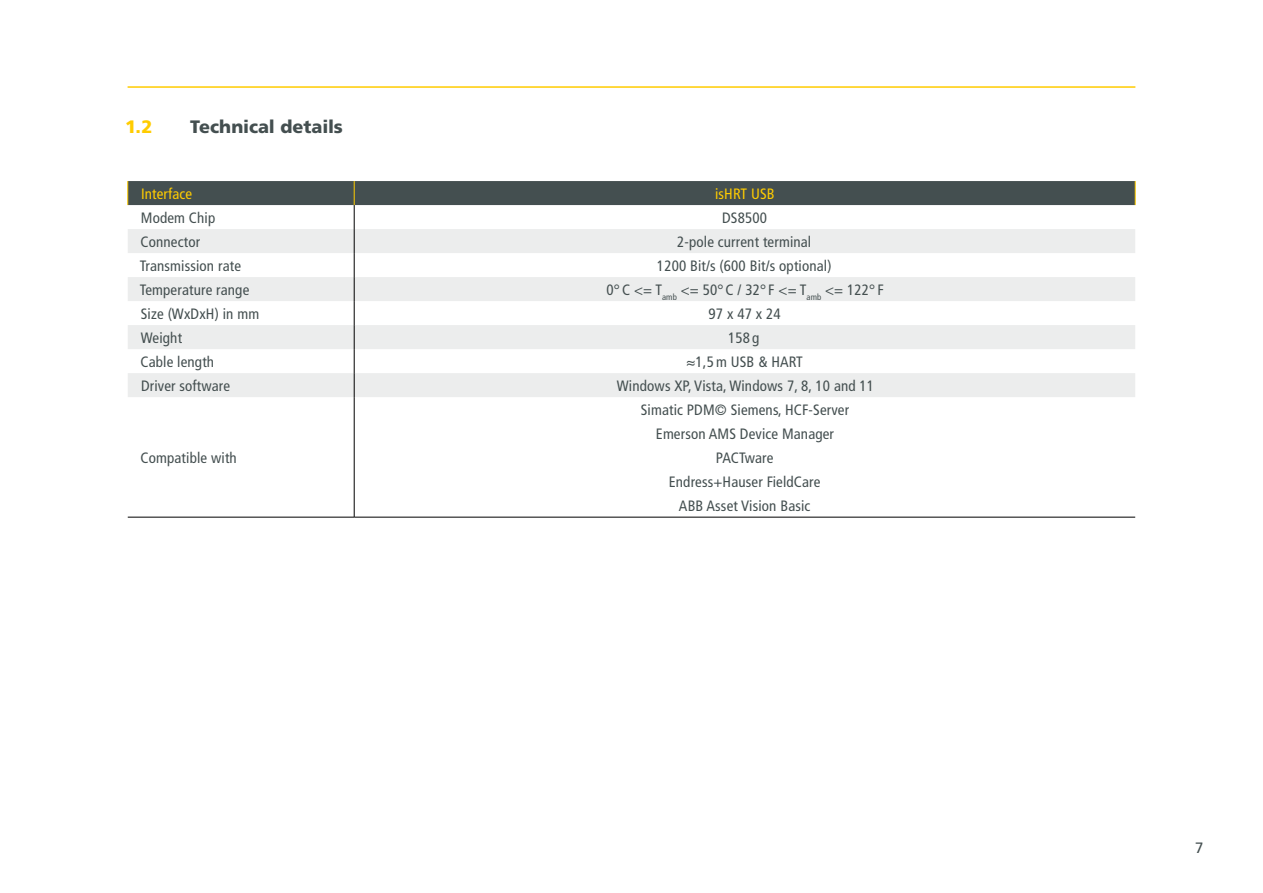
<style>
.page{position:relative;width:1263px;height:893px;background:#fff}
.page>*{position:absolute;margin:0;border:0;box-sizing:border-box;transform-origin:0 0}
.t1{font:900 18px "Frutiger LT Std";letter-spacing:-.005em;color:#444f50}
.t2{font:900 18px "Frutiger LT Std";color:#fc0}
.t3{font:condensed 15px/24px "Frutiger LT Std";letter-spacing:.01em;color:#444f50;text-align:center}
.t4{font:condensed 15px "Frutiger LT Std";letter-spacing:.01em;color:#fc0}
.t5{font:15px "Frutiger LT Std";color:#444f50}
</style>
<div class="page">
<hr style="left:128px;top:86px;width:1007px;height:2px;background:#fc0">
<hr style="left:354px;top:517px;width:781px;height:1px;background:#000">
<svg style="left:127px;top:181px;width:1009px;height:216px"></svg>
<hr style="left:354px;top:397px;width:1px;height:120px;background:#000">
<hr style="left:128px;top:517px;width:226px;height:1px;background:#000">
<p class="t2" style="left:125px;top:116px;width:29px">1.2</p>
<p class="t1" style="left:190px;top:116px;width:154px">Technical details</p>
<p class="t4" style="left:141px;top:185px;width:53px">Interface</p>
<p class="t4" style="left:715px;top:185px;width:61px">isHRT USB</p>
<p class="t3" style="left:141px;top:206px;width:76px">Modem Chip</p>
<p class="t3" style="left:722px;top:206px;width:46px">DS8500</p>
<p class="t3" style="left:141px;top:230px;width:61px">Connector</p>
<p class="t3" style="left:677px;top:230px;width:136px">2-pole current terminal</p>
<p class="t3" style="left:140px;top:254px;width:103px">Transmission rate</p>
<p class="t3" style="left:657px;top:254px;width:176px">1200 Bit/s (600 Bit/s optional)</p>
<p class="t3" style="left:140px;top:278px;width:111px">Temperature range</p>
<p class="t3" style="left:607px;top:278px;width:279px">0° C &lt;= T<sub>amb</sub> &lt;= 50° C / 32° F &lt;= T<sub>amb</sub> &lt;= 122° F</p>
<p class="t3" style="left:141px;top:302px;width:120px">Size (WxDxH) in mm</p>
<p class="t3" style="left:709px;top:302px;width:74px">97 x 47 x 24</p>
<p class="t3" style="left:141px;top:326px;width:43px">Weight</p>
<p class="t3" style="left:728px;top:326px;width:33px">158 g</p>
<p class="t3" style="left:141px;top:350px;width:75px">Cable length</p>
<p class="t3" style="left:686px;top:350px;width:118px">≈1,5 m USB &amp; HART</p>
<p class="t3" style="left:141px;top:374px;width:91px">Driver software</p>
<p class="t3" style="left:617px;top:374px;width:259px">Windows XP, Vista, Windows 7, 8, 10 and 11</p>
<p class="t3" style="left:141px;top:446px;width:98px">Compatible with</p>
<p class="t3" style="left:641px;top:398px;width:210px">Simatic PDM© Siemens, HCF-Server<br>Emerson AMS Device Manager<br>PACTware<br>Endress+Hauser FieldCare<br>ABB Asset Vision Basic</p>
<p class="t5" style="left:1195px;top:839px;width:10px">7</p>
</div>
